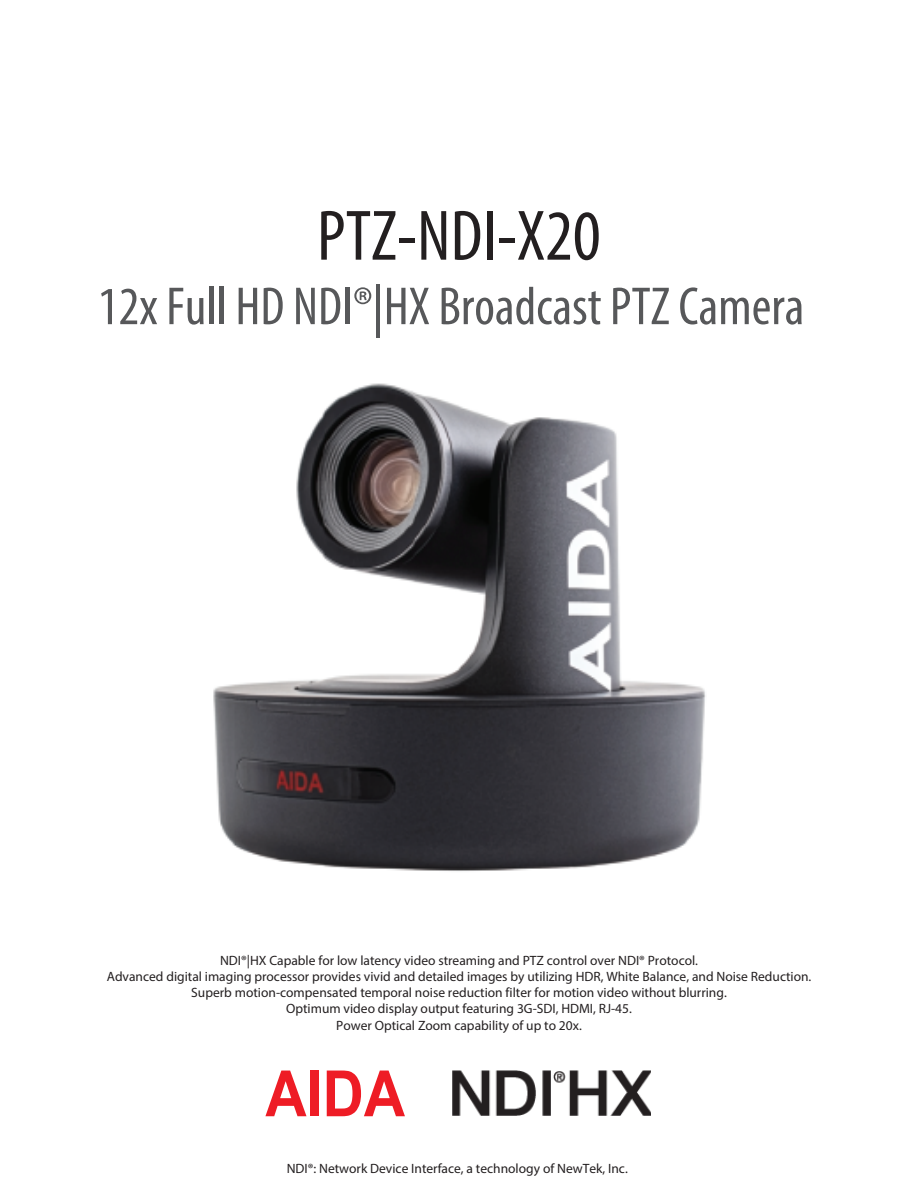
<style>
.page{position:relative;width:918px;height:1188px;background:#fff}
.page>*{position:absolute;margin:0;border:0;box-sizing:border-box;transform-origin:0 0}
.t1{font:condensed 72px "Myriad Pro";color:#231f20}
.t2{font:condensed 54px "Myriad Pro";color:#57585a}
.t3{font:13.5px/16px "Myriad Pro";color:#231f20;text-align:center}
.t4{font:13.5px "Myriad Pro";color:#221e1f}
</style>
<div class="page">
<img style="left:213px;top:383px;width:493px;height:488px">
<svg style="left:265px;top:1071px;width:42px;height:45px"></svg>
<div style="left:311px;top:1071px;width:8px;height:45px;background:#ee1c25"></div>
<svg style="left:327px;top:1071px;width:78px;height:45px"></svg>
<img style="left:452px;top:1071px;width:199px;height:45px">
<h1 class="t1" style="left:317px;top:192px;width:285px">PTZ-NDI-X20</h1>
<h2 class="t2" style="left:98px;top:274px;width:708px">12x Full HD NDI®|HX Broadcast PTZ Camera</h2>
<p class="t3" style="left:107px;top:953px;width:706px">NDI®|HX Capable for low latency video streaming and PTZ control over NDI® Protocol.<br>Advanced digital imaging processor provides vivid and detailed images by utilizing HDR, White Balance, and Noise Reduction.<br>Superb motion-compensated temporal noise reduction filter for motion video without blurring.<br>Optimum video display output featuring 3G-SDI, HDMI, RJ-45.<br>Power Optical Zoom capability of up to 20x.</p>
<p class="t4" style="left:287px;top:1160px;width:343px">NDI®: Network Device Interface, a technology of NewTek, Inc.</p>
</div>
